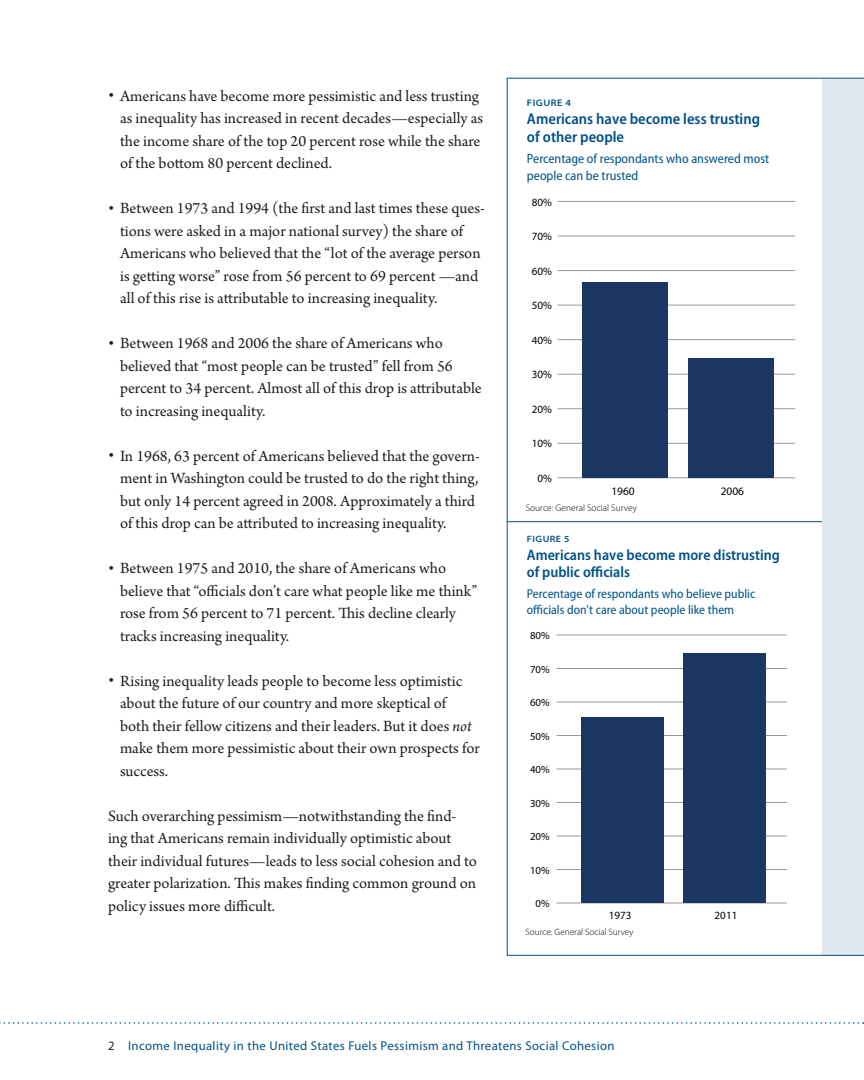
<style>
.page{position:relative;width:864px;height:1080px;background:#fff}
.page>*{position:absolute;margin:0;border:0;box-sizing:border-box;transform-origin:0 0}
.Body{font:16.5px/22.5px "Arno Pro";color:#231f20}
.t1{font:600 semi-condensed 15.75px/18.1px "Myriad Pro";color:#005187}
.t2{font:600 semi-condensed 15.15px/17.5px "Myriad Pro";color:#005187}
.t3{font:semi-condensed 13.35px/17.1px "Myriad Pro";color:#005187}
.t4{font:semi-condensed 12.9px/16.6px "Myriad Pro";color:#005187}
.t5{font:12.75px "Myriad Pro";letter-spacing:.03em;color:#005187}
.t6{font:11.4px "Myriad Pro";color:#000}
.t7{font:11.1px "Myriad Pro";color:#000}
.t8{font:10.8px "Myriad Pro";color:#000}
.t9{font:300 9.45px "Myriad Pro";color:#000}
.t10{font:600 semi-expanded 9.45px "Myriad Pro";letter-spacing:.05em;color:#005187}
.t11{font:300 9.3px "Myriad Pro";color:#000}
.t12{font:600 semi-expanded 9.3px "Myriad Pro";letter-spacing:.05em;color:#005187}
.s1{font-style:italic}
.s2{color:#231f20}
</style>
<div class="page">
<svg style="left:0;top:1022px;width:864px;height:2px"></svg>
<svg style="left:507px;top:78px;width:357px;height:878px"></svg>
<hr style="left:558px;top:477px;width:237px;height:1px;background:#999">
<hr style="left:558px;top:443px;width:237px;height:1px;background:#999">
<hr style="left:558px;top:408px;width:237px;height:1px;background:#999">
<hr style="left:558px;top:374px;width:237px;height:1px;background:#999">
<hr style="left:558px;top:339px;width:237px;height:1px;background:#999">
<hr style="left:558px;top:305px;width:237px;height:1px;background:#999">
<hr style="left:558px;top:270px;width:237px;height:1px;background:#999">
<hr style="left:558px;top:236px;width:237px;height:1px;background:#999">
<hr style="left:558px;top:201px;width:237px;height:1px;background:#999">
<div style="left:688px;top:358px;width:85px;height:120px;background:#1c3664"></div>
<div style="left:583px;top:282px;width:85px;height:196px;background:#1c3664"></div>
<hr style="left:557px;top:903px;width:230px;height:1px;background:#999">
<hr style="left:557px;top:869px;width:230px;height:1px;background:#999">
<hr style="left:557px;top:836px;width:230px;height:1px;background:#999">
<hr style="left:557px;top:802px;width:230px;height:1px;background:#999">
<hr style="left:557px;top:769px;width:230px;height:1px;background:#999">
<hr style="left:557px;top:735px;width:230px;height:1px;background:#999">
<hr style="left:557px;top:702px;width:230px;height:1px;background:#999">
<hr style="left:557px;top:668px;width:230px;height:1px;background:#999">
<hr style="left:557px;top:635px;width:230px;height:1px;background:#999">
<div style="left:683px;top:653px;width:83px;height:250px;background:#1c3664"></div>
<div style="left:581px;top:717px;width:83px;height:186px;background:#1c3664"></div>
<hr style="left:507px;top:521px;width:315px;height:1px;background:#005187">
<p class="Body" style="left:120px;top:85px;width:365px;text-indent:-12px">• Americans have become more pessimistic and less trusting as inequality has increased in recent decades—especially as the income share of the top 20 percent rose while the share of the bottom 80 percent declined.</p>
<p class="Body" style="left:120px;top:198px;width:366px;text-indent:-12px">• Between 1973 and 1994 (the first and last times these ques&shy;tions were asked in a major national survey) the share of Americans who believed that the “lot of the average person is getting worse” rose from 56 percent to 69 percent —and all of this rise is attributable to increasing inequality.</p>
<p class="Body" style="left:120px;top:333px;width:363px;text-indent:-12px">• Between 1968 and 2006 the share of Americans who believed that “most people can be trusted” fell from 56 percent to 34 percent. Almost all of this drop is attributable to increasing inequality.</p>
<p class="Body" style="left:120px;top:445px;width:361px;text-indent:-12px">• In 1968, 63 percent of Americans believed that the govern&shy;ment in Washington could be trusted to do the right thing, but only 14 percent agreed in 2008. Approximately a third of this drop can be attributed to increasing inequality.</p>
<p class="Body" style="left:120px;top:558px;width:359px;text-indent:-12px">• Between 1975 and 2010, the share of Americans who believe that “officials don’t care what people like me think” rose from 56 percent to 71 percent. This decline clearly tracks increasing inequality.</p>
<p class="Body" style="left:120px;top:670px;width:361px;text-indent:-12px">• Rising inequality leads people to become less optimistic about the future of our country and more skeptical of<br>both their fellow citizens and their leaders. But it does <span class="s1">not </span>make them more pessimistic about their own prospects for success.</p>
<p class="Body" style="left:108px;top:805px;width:370px">Such overarching pessimism—notwithstanding the find&shy;ing that Americans remain individually optimistic about their individual futures—leads to less social cohesion and to greater polarization. This makes finding common ground on policy issues more difficult.</p>
<p class="t10" style="left:527px;top:97px;width:45px">FIGURE 4</p>
<p class="t1" style="left:527px;top:110px;width:235px">Americans have become less trusting of other people</p>
<p class="t3" style="left:527px;top:150px;width:244px">Percentage of respondants who answered most people can be trusted</p>
<p class="t7" style="left:532px;top:195px;width:22px">80%</p>
<p class="t7" style="left:532px;top:230px;width:22px">70%</p>
<p class="t7" style="left:532px;top:264px;width:22px">60%</p>
<p class="t7" style="left:532px;top:299px;width:22px">50%</p>
<p class="t7" style="left:532px;top:333px;width:22px">40%</p>
<p class="t7" style="left:532px;top:368px;width:22px">30%</p>
<p class="t7" style="left:532px;top:402px;width:22px">20%</p>
<p class="t7" style="left:532px;top:437px;width:22px">10%</p>
<p class="t7" style="left:538px;top:471px;width:16px">0%</p>
<p class="t6" style="left:611px;top:484px;width:25px">1960</p>
<p class="t6" style="left:721px;top:484px;width:25px">2006</p>
<p class="t9" style="left:526px;top:503px;width:113px">Source: General Social Survey</p>
<p class="t12" style="left:527px;top:534px;width:44px">FIGURE 5</p>
<p class="t2" style="left:527px;top:546px;width:255px">Americans have become more distrusting of public officials</p>
<p class="t4" style="left:527px;top:585px;width:230px">Percentage of respondants who believe public officials don't care about people like them</p>
<p class="t8" style="left:530px;top:629px;width:21px">80%</p>
<p class="t8" style="left:530px;top:662px;width:21px">70%</p>
<p class="t8" style="left:530px;top:696px;width:21px">60%</p>
<p class="t8" style="left:530px;top:729px;width:21px">50%</p>
<p class="t8" style="left:530px;top:763px;width:21px">40%</p>
<p class="t8" style="left:530px;top:796px;width:21px">30%</p>
<p class="t8" style="left:530px;top:830px;width:21px">20%</p>
<p class="t8" style="left:530px;top:863px;width:21px">10%</p>
<p class="t8" style="left:536px;top:897px;width:16px">0%</p>
<p class="t7" style="left:609px;top:909px;width:24px">1973</p>
<p class="t7" style="left:715px;top:909px;width:24px">2011</p>
<p class="t11" style="left:526px;top:927px;width:109px">Source: General Social Survey</p>
<p class="t5" style="left:108px;top:1038px;width:508px"><span class="s2">2</span> Income Inequality in the United States Fuels Pessimism and Threatens Social Cohesion</p>
</div>
